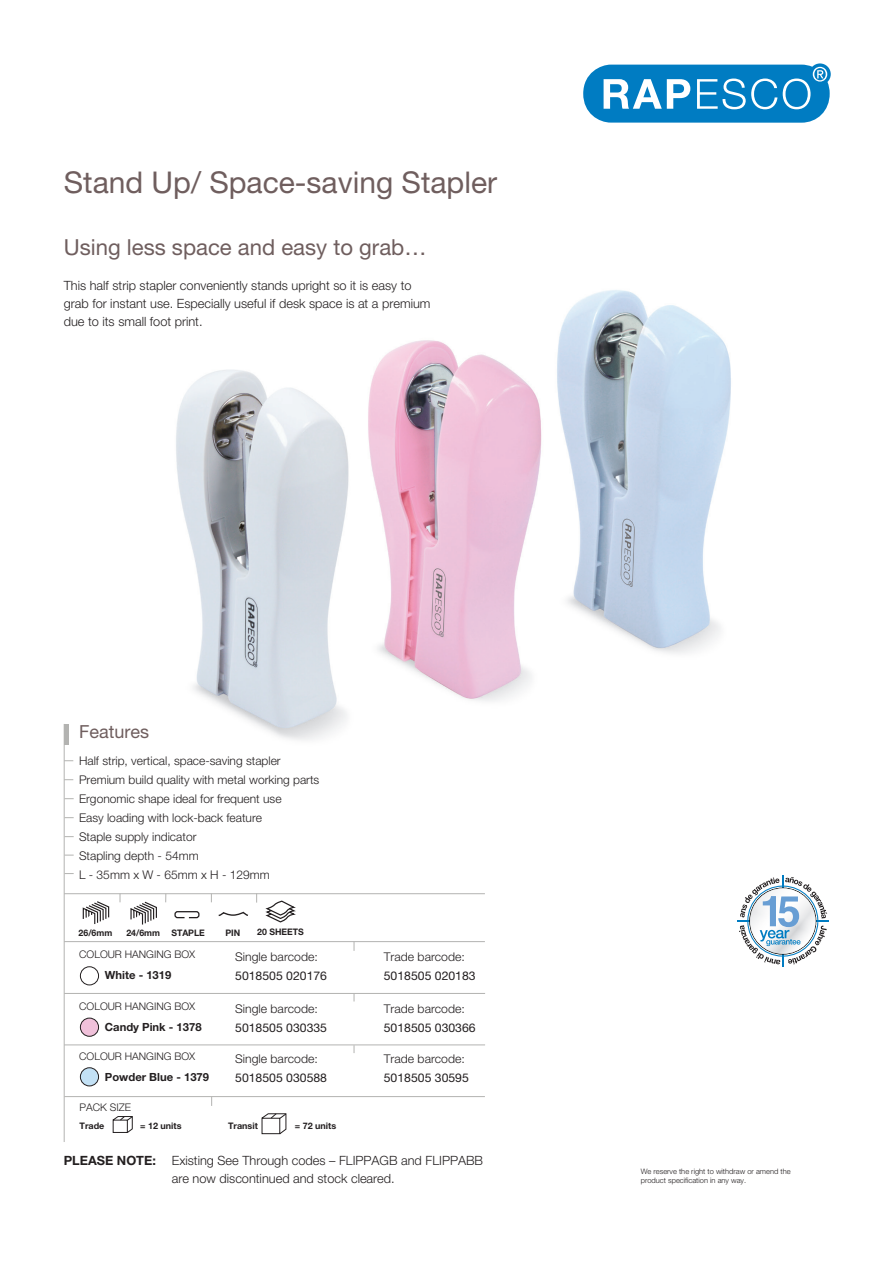
<style>
.page{position:relative;width:893px;height:1263px;background:#fff}
.page>*{position:absolute;margin:0;border:0;box-sizing:border-box;transform-origin:0 0}
.t1{font:30px "Helvetica Neue";color:#6f5e5e}
.TEXT_heading{font:22.2px "Helvetica Neue";color:#6f5e5e}
.t2{font:18px "Helvetica Neue";color:#6f5e5e}
.Body_copy{font:300 12.75px/18px "Helvetica Neue";color:#231f20}
.t3{font:300 12px "Helvetica Neue";color:#231f20}
.t4{font:12px "Helvetica Neue";color:#231f20}
.t5{font:700 11.25px "Helvetica Neue";color:#231f20}
.t6{font:300 10.5px "Helvetica Neue";color:#231f20}
.t7{font:700 9px "Helvetica Neue";color:#231f20}
.t8{font:300 7.5px/9px "Helvetica Neue";color:#231f20}
.s1{font-weight:700}
</style>
<div class="page">
<img style="left:65px;top:290px;width:666px;height:455px">
<svg style="left:583px;top:63px;width:248px;height:60px"></svg>
<hr style="left:64px;top:724px;width:1px;height:418px;background:#b3b3b1">
<hr style="left:64px;top:893px;width:421px;height:1px;background:#b3b3b1">
<hr style="left:64px;top:941px;width:421px;height:1px;background:#b3b3b1">
<div style="left:64px;top:724px;width:5px;height:20px;background:#b3b3b1"></div>
<svg style="left:82px;top:893px;width:39px;height:31px"></svg>
<svg style="left:174px;top:911px;width:26px;height:8px"></svg>
<svg style="left:265px;top:900px;width:30px;height:22px"></svg>
<svg style="left:130px;top:893px;width:36px;height:32px"></svg>
<svg style="left:218px;top:911px;width:30px;height:5px"></svg>
<hr style="left:64px;top:1096px;width:421px;height:1px;background:#b3b3b1">
<svg style="left:112px;top:1116px;width:21px;height:17px"></svg>
<svg style="left:261px;top:1113px;width:26px;height:21px"></svg>
<svg style="left:737px;top:875px;width:92px;height:92px"></svg>
<hr style="left:64px;top:993px;width:421px;height:1px;background:#b3b3b1">
<hr style="left:64px;top:1044px;width:421px;height:1px;background:#b3b3b1">
<div style="left:80px;top:966px;width:19px;height:19px;border:1px solid #231f20;border-radius:50%"></div>
<div style="left:80px;top:1018px;width:19px;height:18px;background:#f0c1da;border-radius:50%"></div>
<div style="left:80px;top:1018px;width:19px;height:18px;border:1px solid #231f20;border-radius:50%"></div>
<div style="left:80px;top:1068px;width:19px;height:18px;background:#c3e1f5;border-radius:50%"></div>
<div style="left:80px;top:1067px;width:19px;height:19px;border:1px solid #231f20;border-radius:50%"></div>
<p class="t1" style="left:64px;top:164px;width:435px">Stand Up/ Space-saving Stapler</p>
<p class="TEXT_heading" style="left:64px;top:234px;width:364px">Using less space and easy to grab…</p>
<p class="Body_copy" style="left:64px;top:276px;width:368px">This half strip stapler conveniently stands upright so it is easy to grab for instant use. Especially useful if desk space is at a premium due to its small foot print.</p>
<p class="t2" style="left:79px;top:721px;width:72px">Features</p>
<p class="t3" style="left:79px;top:753px;width:203px">Half strip, vertical, space-saving stapler</p>
<p class="t3" style="left:79px;top:772px;width:242px">Premium build quality with metal working parts</p>
<p class="t3" style="left:79px;top:791px;width:204px">Ergonomic shape ideal for frequent use</p>
<p class="t3" style="left:79px;top:810px;width:184px">Easy loading with lock-back feature</p>
<p class="t3" style="left:79px;top:829px;width:119px">Staple supply indicator</p>
<p class="t3" style="left:79px;top:848px;width:121px">Stapling depth - 54mm</p>
<p class="t3" style="left:79px;top:867px;width:192px">L - 35mm x W - 65mm x H - 129mm</p>
<p class="t7" style="left:79px;top:927px;width:35px">26/6mm</p>
<p class="t7" style="left:257px;top:926px;width:48px">20 SHEETS</p>
<p class="t7" style="left:171px;top:927px;width:35px">STAPLE</p>
<p class="t7" style="left:126px;top:927px;width:35px">24/6mm</p>
<p class="t7" style="left:225px;top:927px;width:16px">PIN</p>
<p class="t6" style="left:79px;top:948px;width:118px">COLOUR HANGING BOX</p>
<p class="t5" style="left:105px;top:968px;width:68px">White - 1319</p>
<p class="t3" style="left:235px;top:949px;width:84px">Single barcode:</p>
<p class="t4" style="left:235px;top:968px;width:93px">5018505 020176</p>
<p class="t6" style="left:79px;top:1000px;width:118px">COLOUR HANGING BOX</p>
<p class="t5" style="left:105px;top:1020px;width:98px">Candy Pink - 1378</p>
<p class="t3" style="left:235px;top:1001px;width:84px">Single barcode:</p>
<p class="t4" style="left:235px;top:1020px;width:93px">5018505 030335</p>
<p class="t6" style="left:79px;top:1050px;width:118px">COLOUR HANGING BOX</p>
<p class="t5" style="left:105px;top:1070px;width:106px">Powder Blue - 1379</p>
<p class="t3" style="left:235px;top:1051px;width:84px">Single barcode:</p>
<p class="t4" style="left:235px;top:1070px;width:93px">5018505 030588</p>
<p class="t6" style="left:80px;top:1101px;width:53px">PACK SIZE</p>
<p class="t3" style="left:384px;top:949px;width:82px">Trade barcode:</p>
<p class="t4" style="left:384px;top:968px;width:93px">5018505 020183</p>
<p class="t3" style="left:384px;top:1001px;width:82px">Trade barcode:</p>
<p class="t4" style="left:384px;top:1020px;width:93px">5018505 030366</p>
<p class="t3" style="left:384px;top:1051px;width:82px">Trade barcode:</p>
<p class="t4" style="left:384px;top:1070px;width:87px">5018505 30595</p>
<p class="t7" style="left:228px;top:1120px;width:31px">Transit</p>
<p class="t7" style="left:295px;top:1120px;width:43px">= 72 units</p>
<p class="Body_copy" style="left:172px;top:1151px;width:313px;text-indent:-108px"><span class="s1">PLEASE NOTE:</span> Existing See Through codes – FLIPPAGB and FLIPPABB are now discontinued and stock cleared.</p>
<p class="t7" style="left:80px;top:1120px;width:26px">Trade</p>
<p class="t7" style="left:140px;top:1120px;width:43px">= 12 units</p>
<p class="t8" style="left:641px;top:1166px;width:151px">We reserve the right to withdraw or amend the product specification in any way.</p>
</div>
